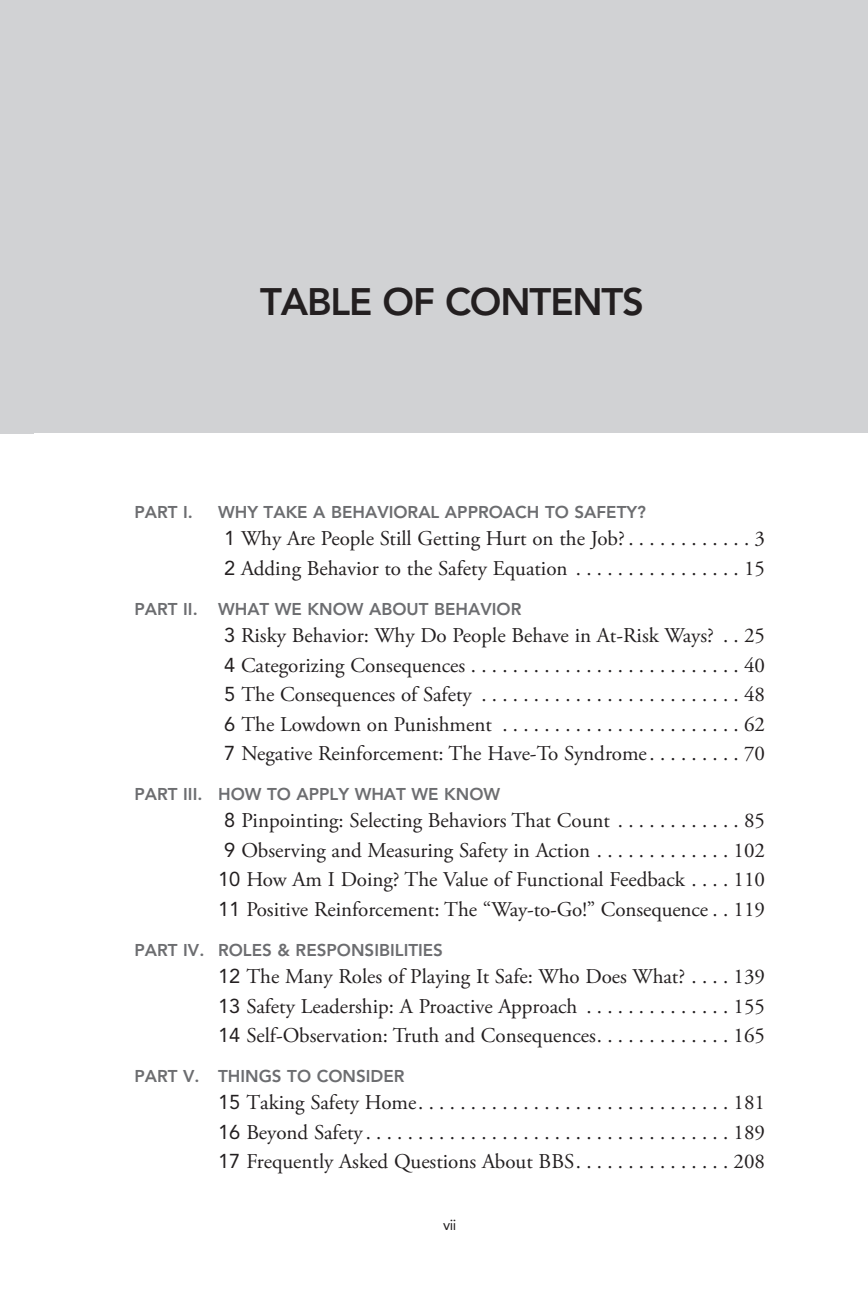
<style>
.page{position:relative;width:868px;height:1296px;background:#fff}
.page>*{position:absolute;margin:0;border:0;box-sizing:border-box;transform-origin:0 0}
.t1{font:800 38px "Avenir LT";letter-spacing:-.03em;color:#231f20}
.t2{font:21px/29.6px "Adobe Garamond Pro";color:#231f20;text-align:justify}
.t3{font:800 17px "Avenir LT";color:#6c6d70}
.t4{font:14.6px "Avenir LT Std";color:#231f20}
.s1{font-family:"Avenir LT Std";font-size:20px}
</style>
<div class="page">
<div style="left:0;top:0;width:867px;height:434px;background:#d1d2d4"></div>
<h1 class="t1" style="left:260px;top:279px;width:385px">TABLE OF CONTENTS</h1>
<p class="t3" style="left:134px;top:502px;width:60px">PART I.</p>
<p class="t3" style="left:218px;top:502px;width:429px">WHY TAKE A BEHAVIORAL APPROACH TO SAFETY?</p>
<p class="t2" style="left:224px;top:526px;width:542px"><span class="s1">1</span> Why Are People Still Getting Hurt on the Job? . . . . . . . . . . . . 3<br><span class="s1">2</span> Adding Behavior to the Safety Equation . . . . . . . . . . . . . . . . 15</p>
<p class="t3" style="left:134px;top:599px;width:388px">PART II. WHAT WE KNOW ABOUT BEHAVIOR</p>
<p class="t2" style="left:224px;top:622px;width:542px"><span class="s1">3</span> Risky Behavior: Why Do People Behave in At-Risk Ways? . . 25<br><span class="s1">4</span>CategorizingConsequences..........................40<br><span class="s1">5</span>TheConsequencesofSafety .........................48<br><span class="s1">6</span>TheLowdownonPunishment .......................62<br><span class="s1">7</span> Negative Reinforcement: The Have-To Syndrome. . . . . . . . . 70</p>
<p class="t3" style="left:134px;top:784px;width:367px">PART III. HOW TO APPLY WHAT WE KNOW</p>
<p class="t2" style="left:218px;top:808px;width:548px"><span class="s1">8</span> Pinpointing: Selecting Behaviors That Count . . . . . . . . . . . . 85<br><span class="s1">9</span> Observing and Measuring Safety in Action . . . . . . . . . . . . . 102<br><span class="s1">10</span> How Am I Doing? The Value of Functional Feedback . . . . 110<br><span class="s1">11</span> Positive Reinforcement: The “Way-to-Go!” Consequence . . 119</p>
<p class="t3" style="left:134px;top:940px;width:310px">PART IV. ROLES &amp; RESPONSIBILITIES</p>
<p class="t2" style="left:218px;top:964px;width:548px"><span class="s1">12</span> The Many Roles of Playing It Safe: Who Does What? . . . . 139<br><span class="s1">13</span> Safety Leadership: A Proactive Approach . . . . . . . . . . . . . . 155<br><span class="s1">14</span> Self-Observation: Truth and Consequences. . . . . . . . . . . . . 165</p>
<p class="t3" style="left:134px;top:1066px;width:271px">PART V. THINGS TO CONSIDER</p>
<p class="t2" style="left:218px;top:1090px;width:548px"><span class="s1">15</span>TakingSafetyHome..............................181<br><span class="s1">16</span>BeyondSafety...................................189<br><span class="s1">17</span> Frequently Asked Questions About BBS. . . . . . . . . . . . . . . 208</p>
<p class="t4" style="left:443px;top:1219px;width:15px">vii</p>
</div>
